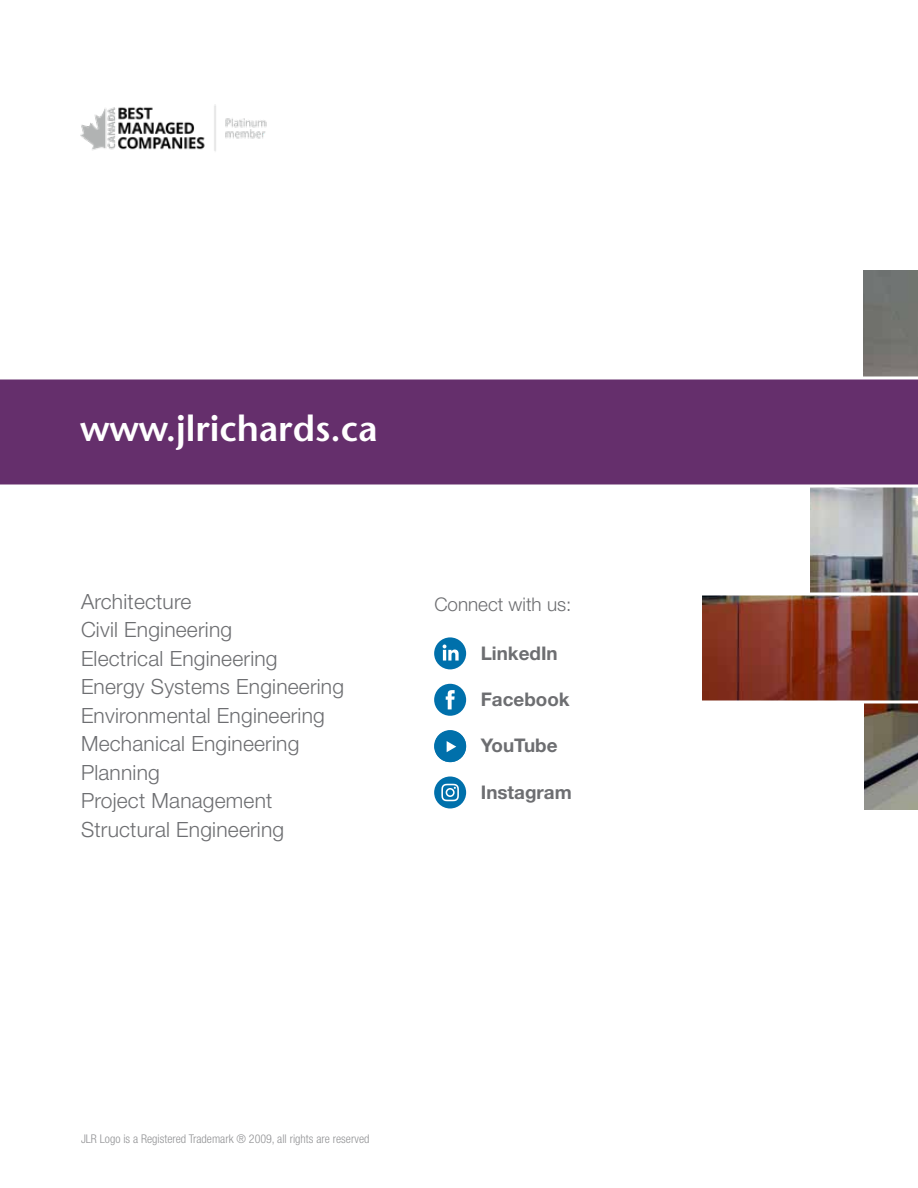
<style>
.page{position:relative;width:918px;height:1188px;background:#fff}
.page>*{position:absolute;margin:0;border:0;box-sizing:border-box;transform-origin:0 0}
.t1{font:600 36px "Stone Sans Std";color:#fff}
.t2{font:300 21px/28.5px "Helvetica Neue LT Std";letter-spacing:.01em;color:#6d6e71}
.t3{font:700 18.75px "Helvetica Neue LT Std";color:#6d6e71}
.t4{font:300 18.75px "Helvetica Neue LT Std";color:#6d6e71}
.t5{font:300 condensed 12px "Helvetica Neue LT Std";color:#6d6e71}
</style>
<div class="page">
<img style="left:702px;top:270px;width:216px;height:540px">
<div style="left:0;top:378px;width:918px;height:108px;background:#652f6c"></div>
<svg style="left:0;top:376px;width:918px;height:4px;fill:#fff"></svg>
<svg style="left:0;top:484px;width:918px;height:4px;fill:#fff"></svg>
<svg style="left:702px;top:592px;width:216px;height:4px"></svg>
<svg style="left:702px;top:700px;width:216px;height:4px"></svg>
<div style="left:687px;top:261px;width:176px;height:116px;background:#fff"></div>
<div style="left:687px;top:702px;width:177px;height:116px;background:#fff"></div>
<div style="left:691px;top:486px;width:119px;height:108px;background:#fff"></div>
<img style="left:80px;top:104px;width:187px;height:48px">
<svg style="left:434px;top:637px;width:32px;height:32px"></svg>
<svg style="left:434px;top:777px;width:32px;height:31px"></svg>
<svg style="left:434px;top:684px;width:32px;height:32px"></svg>
<svg style="left:434px;top:730px;width:32px;height:32px"></svg>
<h1 class="t1" style="left:80px;top:407px;width:299px">www.jlrichards.ca</h1>
<p class="t2" style="left:81px;top:587px;width:265px">Architecture<br>Civil Engineering<br>Electrical Engineering<br>Energy Systems Engineering<br>Environmental Engineering<br>Mechanical Engineering<br>Planning<br>Project Management<br>Structural Engineering</p>
<p class="t4" style="left:434px;top:593px;width:139px">Connect with us:</p>
<p class="t3" style="left:481px;top:642px;width:79px">LinkedIn</p>
<p class="t3" style="left:481px;top:688px;width:90px">Facebook</p>
<p class="t3" style="left:481px;top:733px;width:78px">YouTube</p>
<p class="t3" style="left:481px;top:781px;width:92px">Instagram</p>
<p class="t5" style="left:81px;top:1132px;width:290px">JLR Logo is a Registered Trademark ® 2009, all rights are reserved</p>
</div>
